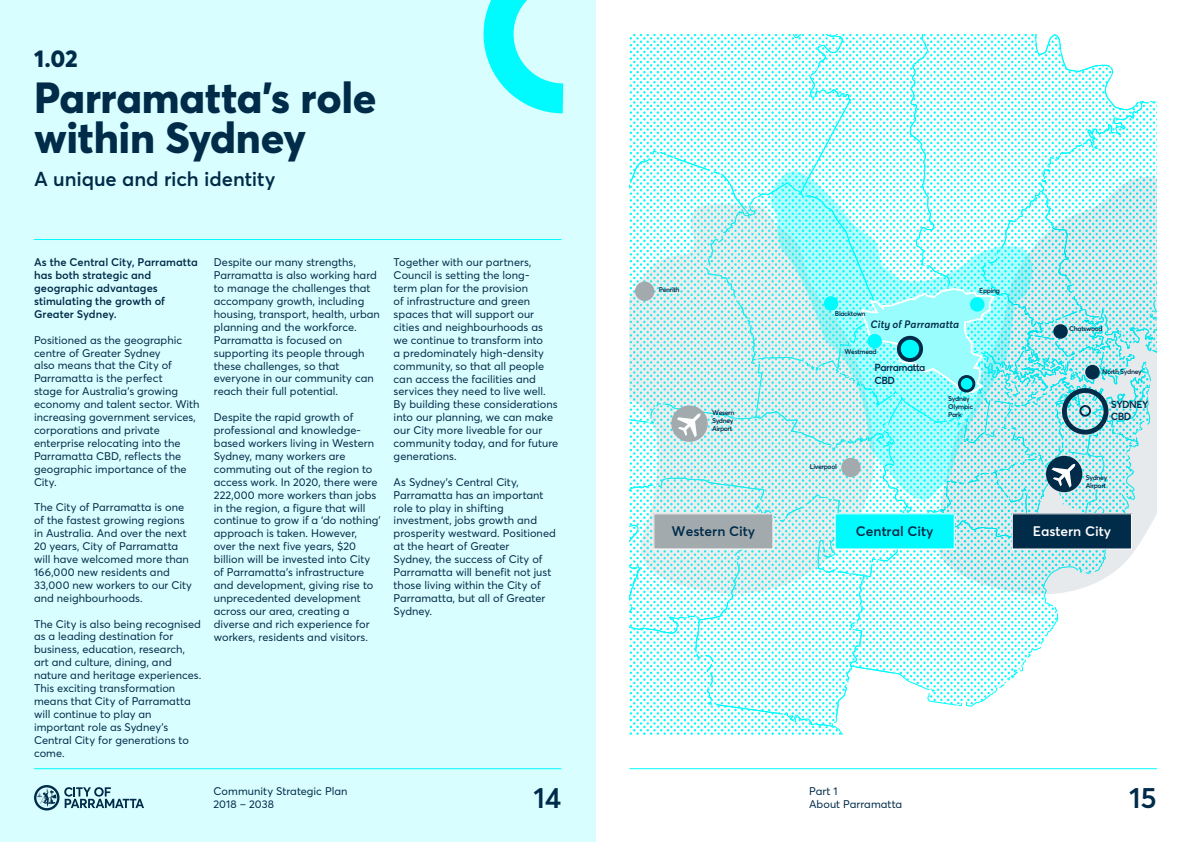
<style>
.page{position:relative;width:1191px;height:842px;background:#fff}
.page>*{position:absolute;margin:0;border:0;box-sizing:border-box;transform-origin:0 0}
.t1{font:800 43px/40px "Parramatta";letter-spacing:-.01em;color:#002b49}
.t2{font:600 29px "Parramatta";color:#002b49}
.t3{font:800 24px "Parramatta";color:#002b49}
.t4{font:600 20px "Parramatta";letter-spacing:-.005em;color:#002b49}
.t5{font:600 13.7px "Parramatta";color:#002b49}
.t6{font:600 13.7px "Parramatta";color:#fff}
.t7{font:11px/12.9px "Parramatta";letter-spacing:.005em;color:#002b49}
.t8{font:600 11px/12.9px "Parramatta";letter-spacing:.005em;color:#002b49}
.t9{font:italic 600 10.6px "Parramatta";letter-spacing:.005em;color:#002b49}
.t10{font:600 10.2px/12.2px "Parramatta";letter-spacing:-.05em;color:#002b49}
.t11{font:600 6.8px/8.1px "Parramatta";letter-spacing:-.05em;color:#002b49}
</style>
<div class="page">
<div style="left:0;top:0;width:595px;height:842px;background:#d9feff"></div>
<hr style="left:629px;top:768px;width:528px;height:1px;background:#00fbfe">
<hr style="left:34px;top:768px;width:527px;height:1px;background:#00fbfe">
<svg style="left:34px;top:785px;width:110px;height:25px"></svg>
<hr style="left:34px;top:239px;width:527px;height:1px;background:#00fbfe">
<svg style="left:629px;top:34px;width:528px;height:700px"></svg>
<div style="left:970px;top:297px;width:14px;height:15px;background:#00fbfe;border-radius:50%"></div>
<div style="left:959px;top:376px;width:15px;height:15px;background:#00fbfe;border-radius:50%"></div>
<div style="left:958px;top:375px;width:17px;height:17px;border:3px solid #002b49;border-radius:50%"></div>
<div style="left:899px;top:338px;width:22px;height:22px;background:#00fbfe;border-radius:50%"></div>
<div style="left:897px;top:336px;width:26px;height:26px;border:4px solid #002b49;border-radius:50%"></div>
<div style="left:867px;top:334px;width:15px;height:14px;background:#00fbfe;border-radius:50%"></div>
<div style="left:824px;top:296px;width:14px;height:15px;background:#00fbfe;border-radius:50%"></div>
<div style="left:635px;top:282px;width:19px;height:19px;background:#a2aaad;border-radius:50%"></div>
<div style="left:841px;top:458px;width:19px;height:19px;background:#a2aaad;border-radius:50%"></div>
<div style="left:1085px;top:365px;width:14px;height:14px;background:#002b49;border-radius:50%"></div>
<div style="left:1053px;top:324px;width:14px;height:15px;background:#002b49;border-radius:50%"></div>
<div style="left:1062px;top:388px;width:46px;height:47px;border:5px solid #002b49;border-radius:50%"></div>
<div style="left:1079px;top:405px;width:12px;height:12px;border:2px solid #002b49;border-radius:50%"></div>
<svg style="left:483px;top:0;width:81px;height:114px"></svg>
<h3 class="t3" style="left:34px;top:42px;width:45px">1.02</h3>
<h1 class="t1" style="left:34px;top:76px;width:344px">Parramatta’s role within Sydney</h1>
<h3 class="t4" style="left:34px;top:164px;width:243px">A unique and rich identity</h3>
<p class="t8" style="left:34px;top:255px;width:165px">As the Central City, Parramatta has both strategic and geographic advantages stimulating the growth of<br>Greater Sydney.</p>
<p class="t7" style="left:34px;top:333px;width:167px">Positioned as the geographic centre of Greater Sydney<br>also means that the City of<br>Parramatta is the perfect<br>stage for Australia’s growing economy and talent sector. With increasing government services, corporations and private enterprise relocating into the<br>Parramatta CBD, reflects the geographic importance of the<br>City.</p>
<p class="t7" style="left:34px;top:501px;width:160px">The City of Parramatta is one of the fastest growing regions in Australia. And over the next<br>20 years, City of Parramatta will have welcomed more than<br>166,000 new residents and<br>33,000 new workers to our City and neighbourhoods.</p>
<p class="t7" style="left:34px;top:617px;width:169px">The City is also being recognised as a leading destination for business, education, research, art and culture, dining, and nature and heritage experiences.<br>This exciting transformation means that City of Parramatta will continue to play an important role as Sydney’s<br>Central City for generations to come.</p>
<p class="t7" style="left:214px;top:256px;width:167px">Despite our many strengths,<br>Parramatta is also working hard to manage the challenges that accompany growth, including housing, transport, health, urban planning and the workforce.<br>Parramatta is focused on supporting its people through these challenges, so that everyone in our community can reach their full potential.</p>
<p class="t7" style="left:214px;top:410px;width:168px">Despite the rapid growth of professional and knowledge&shy;based workers living in Western<br>Sydney, many workers are commuting out of the region to access work. In 2020, there were<br>222,000 more workers than jobs in the region, a figure that will continue to grow if a ‘do nothing’ approach is taken. However, over the next five years, $20 billion will be invested into City of Parramatta’s infrastructure and development, giving rise to unprecedented development across our area, creating a diverse and rich experience for workers, residents and visitors.</p>
<p class="t7" style="left:394px;top:256px;width:166px">Together with our partners,<br>Council is setting the long-<br>term plan for the provision<br>of infrastructure and green spaces that will support our cities and neighbourhoods as we continue to transform into<br>a predominately high-density community, so that all people can access the facilities and services they need to live well.<br>By building these considerations into our planning, we can make our City more liveable for our community today, and for future generations.</p>
<p class="t7" style="left:394px;top:475px;width:164px">As Sydney’s Central City,<br>Parramatta has an important role to play in shifting investment, jobs growth and prosperity westward. Positioned at the heart of Greater<br>Sydney, the success of City of<br>Parramatta will benefit not just those living within the City of<br>Parramatta, but all of Greater<br>Sydney.</p>
<p class="t11" style="left:659px;top:285px;width:22px">Penrith</p>
<p class="t11" style="left:712px;top:408px;width:24px">Wesern<br>Sydney<br>Airport</p>
<p class="t11" style="left:835px;top:310px;width:32px">Blacktown</p>
<p class="t9" style="left:870px;top:317px;width:90px">City of Parramatta</p>
<p class="t11" style="left:844px;top:347px;width:34px">Westmead</p>
<p class="t10" style="left:874px;top:361px;width:52px">Parramatta<br>CBD</p>
<p class="t11" style="left:979px;top:286px;width:22px">Epping</p>
<p class="t11" style="left:809px;top:463px;width:29px">Liverpool</p>
<p class="t11" style="left:948px;top:394px;width:26px">Sydney<br>Olympic<br>Park</p>
<p class="t11" style="left:1069px;top:324px;width:35px">Chatswood</p>
<p class="t11" style="left:1102px;top:368px;width:41px">North Sydney</p>
<p class="t10" style="left:1110px;top:398px;width:39px">SYDNEY<br>CBD</p>
<p class="t11" style="left:1085px;top:473px;width:23px">Sydney<br>Airport</p>
<p class="t5" style="left:671px;top:521px;width:85px">Western City</p>
<p class="t5" style="left:856px;top:521px;width:79px">Central City</p>
<p class="t6" style="left:1032px;top:521px;width:80px">Eastern City</p>
<p class="t7" style="left:214px;top:784px;width:135px">Community Strategic Plan<br>2018 – 2038</p>
<h2 class="t2" style="left:533px;top:777px;width:29px">14</h2>
<h2 class="t2" style="left:1129px;top:777px;width:29px">15</h2>
<p class="t7" style="left:809px;top:784px;width:95px">Part 1<br>About Parramatta</p>
</div>
